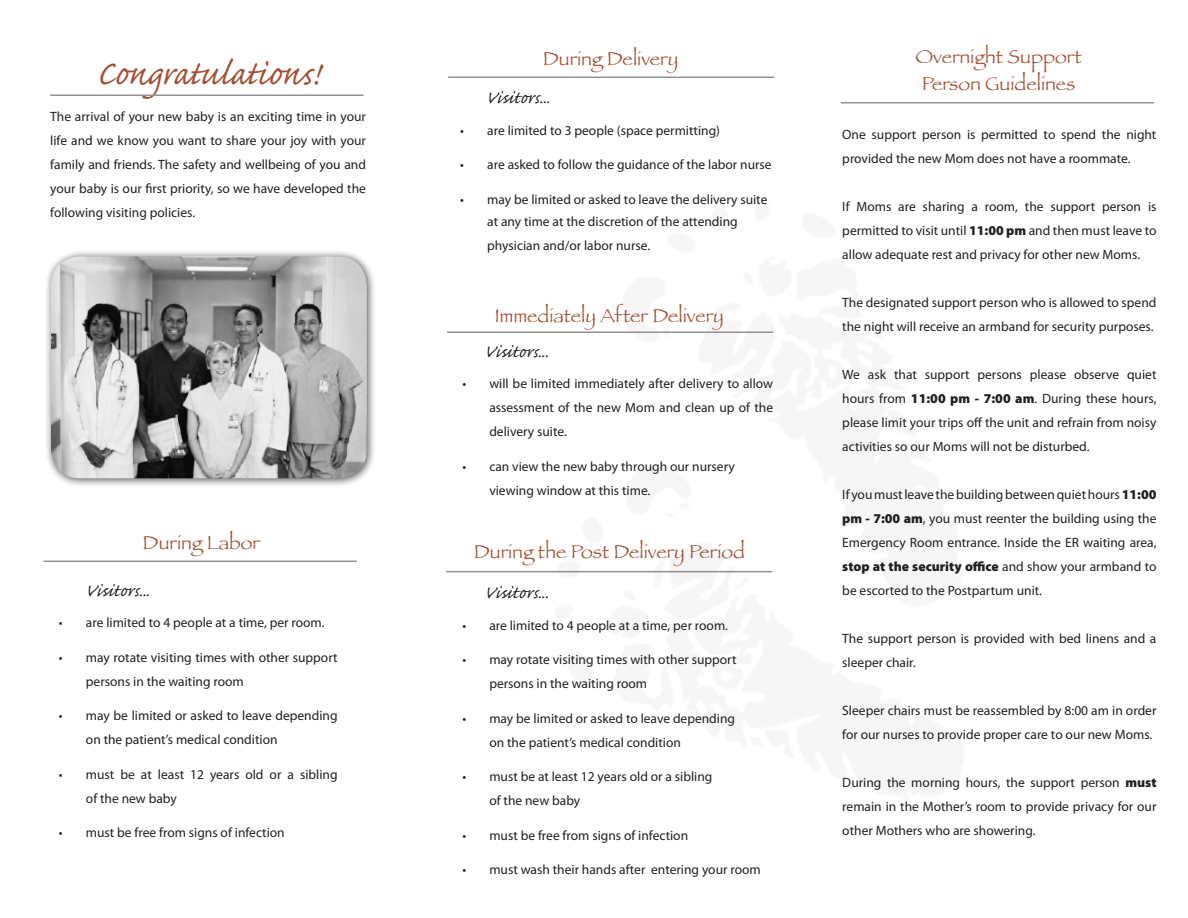
<style>
.page{position:relative;width:1188px;height:918px;background:#fff}
.page>*{position:absolute;margin:0;border:0;box-sizing:border-box;transform-origin:0 0}
.t1{font:43.5px "Caflisch Script Pro";letter-spacing:-.005em;color:#a35033}
.t2{font:22.5px "Caflisch Script Pro";color:#231f20}
.t3{font:19.5px/27px "Papyrus";color:#a35033;text-align:center}
.t4{font:13.5px/24px "Myriad Pro";color:#231f20}
.s1{font-weight:900}
</style>
<div class="page">
<hr style="left:448px;top:77px;width:326px;height:1px;background:#919295">
<hr style="left:50px;top:94px;width:313px;height:2px;background:#919295">
<hr style="left:44px;top:561px;width:313px;height:1px;background:#919295">
<div style="left:44px;top:249px;width:332px;height:238px;background:#231f20;opacity:.75"></div>
<img style="left:51px;top:256px;width:316px;height:222px">
<hr style="left:447px;top:331px;width:326px;height:2px;background:#919295">
<hr style="left:841px;top:102px;width:313px;height:2px;background:#919295">
<h1 class="t1" style="left:97px;top:51px;width:224px">Congratulations!</h1>
<p class="t4" style="left:50px;top:104px;width:317px;text-align:justify">The arrival of your new baby is an exciting time in your life and we know you want to share your joy with your family and friends. The safety and wellbeing of you and your baby is our first priority, so we have developed the following visiting policies.</p>
<h3 class="t3" style="left:143px;top:529px;width:119px">During Labor</h3>
<h2 class="t2" style="left:86px;top:579px;width:65px">Visitors...</h2>
<p class="t4" style="left:59px;top:611px;width:267px">• are limited to 4 people at a time, per room.</p>
<p class="t4" style="left:86px;top:645px;width:253px;text-indent:-27px">• may rotate visiting times with other support persons in the waiting room</p>
<p class="t4" style="left:86px;top:704px;width:253px;text-indent:-27px">• may be limited or asked to leave depending on the patient’s medical condition</p>
<p class="t4" style="left:86px;top:762px;width:253px;text-indent:-27px">• must be at least 12 years old or a sibling of the new baby</p>
<p class="t4" style="left:59px;top:821px;width:227px">• must be free from signs of infection</p>
<h3 class="t3" style="left:543px;top:44px;width:137px">During Delivery</h3>
<h2 class="t2" style="left:486px;top:86px;width:65px">Visitors...</h2>
<p class="t4" style="left:460px;top:118px;width:261px">• are limited to 3 people (space permitting)</p>
<p class="t4" style="left:460px;top:152px;width:313px">• are asked to follow the guidance of the labor nurse</p>
<p class="t4" style="left:460px;top:188px;width:309px;line-height:22.5px;text-align:center">• may be limited or asked to leave the delivery suite at any time at the discretion of the attending</p>
<p class="t4" style="left:487px;top:233px;width:164px">physician and/or labor nurse.</p>
<h3 class="t3" style="left:495px;top:301px;width:230px">Immediately After Delivery</h3>
<h2 class="t2" style="left:485px;top:340px;width:65px">Visitors...</h2>
<p class="t4" style="left:489px;top:371px;width:285px;text-align:justify;text-indent:-27px">• will be limited immediately after delivery to allow assessment of the new Mom and clean up of the delivery suite.</p>
<p class="t4" style="left:489px;top:454px;width:247px;text-indent:-27px">• can view the new baby through our nursery viewing window at this time.</p>
<h3 class="t3" style="left:474px;top:537px;width:273px">During the Post Delivery Period</h3>
<h2 class="t2" style="left:485px;top:581px;width:65px">Visitors...</h2>
<p class="t4" style="left:462px;top:613px;width:267px">• are limited to 4 people at a time, per room.</p>
<p class="t4" style="left:489px;top:648px;width:249px;text-indent:-27px">• may rotate visiting times with other support persons in the waiting room</p>
<p class="t4" style="left:489px;top:706px;width:247px;text-indent:-27px">• may be limited or asked to leave depending on the patient’s medical condition</p>
<p class="t4" style="left:489px;top:765px;width:225px;text-indent:-27px">• must be at least 12 years old or a sibling of the new baby</p>
<p class="t4" style="left:462px;top:823px;width:227px">• must be free from signs of infection</p>
<p class="t4" style="left:462px;top:858px;width:300px">• must wash their hands after entering your room</p>
<h3 class="t3" style="left:916px;top:43px;width:168px">Overnight Support<br>Person Guidelines</h3>
<p class="t4" style="left:842px;top:122px;width:316px">One support person is permitted to spend the night provided the new Mom does not have a roommate.</p>
<p class="t4" style="left:842px;top:194px;width:316px;text-align:justify">If Moms are sharing a room, the support person is permitted to visit until <span class="s1">11:00 pm</span> and then must leave to allow adequate rest and privacy for other new Moms.</p>
<p class="t4" style="left:842px;top:290px;width:316px">The designated support person who is allowed to spend the night will receive an armband for security purposes.</p>
<p class="t4" style="left:842px;top:362px;width:316px;text-align:justify">We ask that support persons please observe quiet hours from <span class="s1">11:00 pm - 7:00 am</span>. During these hours, please limit your trips off the unit and refrain from noisy activities so our Moms will not be disturbed.</p>
<p class="t4" style="left:842px;top:482px;width:316px;text-align:justify">If you must leave the building between quiet hours <span class="s1">11:00 pm - 7:00 am</span>, you must reenter the building using the Emergency Room entrance. Inside the ER waiting area, <span class="s1">stop at the security office</span> and show your armband to be escorted to the Postpartum unit.</p>
<p class="t4" style="left:842px;top:626px;width:316px">The support person is provided with bed linens and a sleeper chair.</p>
<p class="t4" style="left:842px;top:698px;width:316px">Sleeper chairs must be reassembled by 8:00 am in order for our nurses to provide proper care to our new Moms.</p>
<p class="t4" style="left:842px;top:770px;width:316px;text-align:justify">During the morning hours, the support person <span class="s1">must </span>remain in the Mother’s room to provide privacy for our other Mothers who are showering.</p>
</div>
